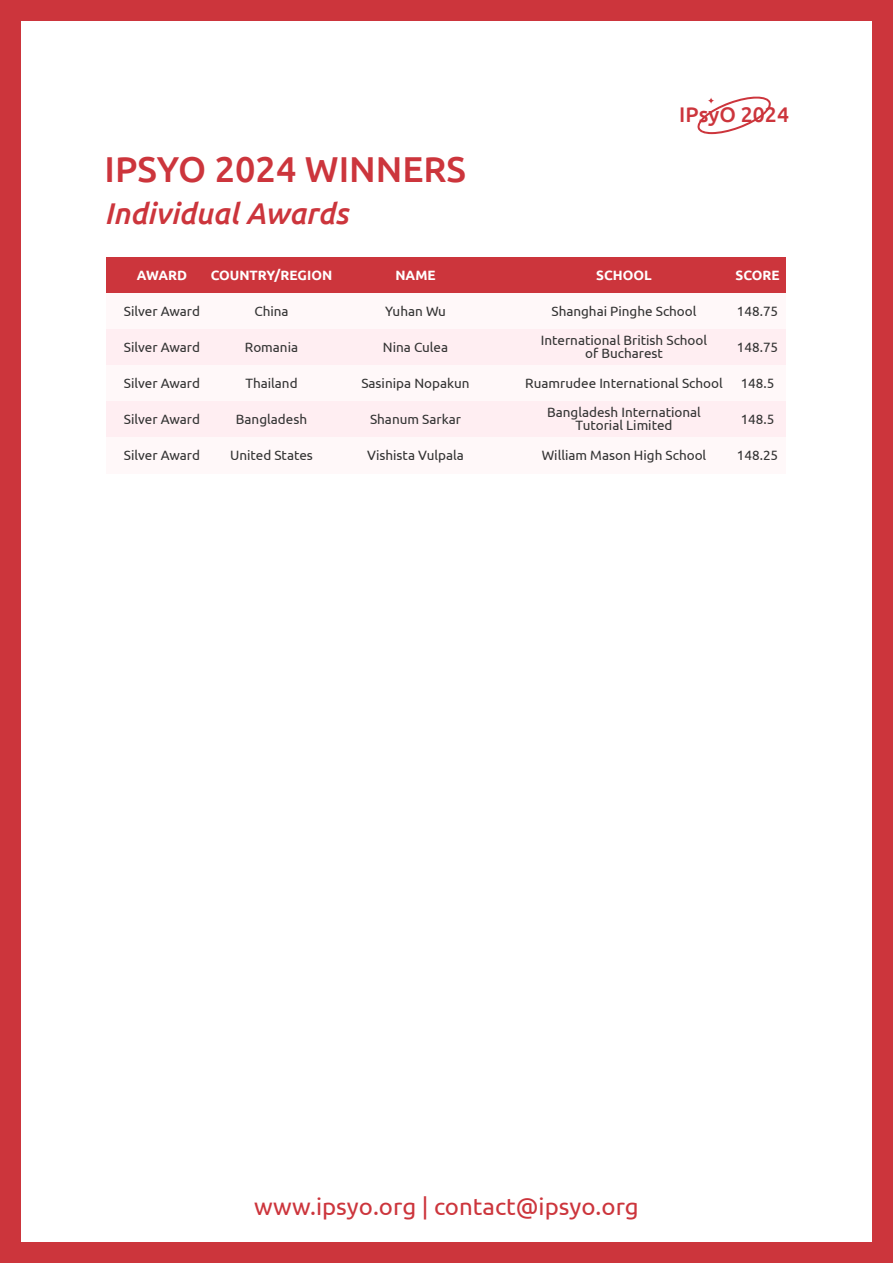
<style>
.page{position:relative;width:893px;height:1263px;background:#cc353c}
.page>*{position:absolute;margin:0;border:0;box-sizing:border-box;transform-origin:0 0}
.t1{font:500 36px "Ubuntu";color:#cc353c}
.t2{font:italic 500 30px "Ubuntu";color:#cc353c}
.t3{font:24px "Ubuntu";color:#cc353c}
.t4{font:500 21.15px "Ubuntu";color:#cc353c}
.t5{font:13.5px/13.5px "Ubuntu";color:#333;text-align:center}
.t6{font:700 13.5px "Ubuntu";color:#fff}
</style>
<div class="page">
<div style="left:21px;top:21px;width:851px;height:1221px;background:#fff"></div>
<svg style="left:697px;top:96px;width:74px;height:38px"></svg>
<svg style="left:707px;top:97px;width:8px;height:7px"></svg>
<div style="left:106px;top:257px;width:680px;height:36px;background:#cc353c"></div>
<div style="left:106px;top:293px;width:680px;height:36px;background:#fff8f9"></div>
<div style="left:106px;top:329px;width:680px;height:36px;background:#ffeef2"></div>
<div style="left:106px;top:365px;width:680px;height:36px;background:#fff8f9"></div>
<div style="left:106px;top:401px;width:680px;height:36px;background:#ffeef2"></div>
<div style="left:106px;top:437px;width:680px;height:36px;background:#fff8f9"></div>
<h1 class="t1" style="left:105px;top:147px;width:363px">IPSYO 2024 WINNERS</h1>
<h2 class="t2" style="left:105px;top:195px;width:245px">Individual Awards</h2>
<p class="t6" style="left:137px;top:267px;width:52px">AWARD</p>
<p class="t5" style="left:124px;top:304px;width:78px">Silver Award</p>
<p class="t5" style="left:124px;top:340px;width:78px">Silver Award</p>
<p class="t5" style="left:124px;top:376px;width:78px">Silver Award</p>
<p class="t5" style="left:124px;top:412px;width:78px">Silver Award</p>
<p class="t5" style="left:124px;top:448px;width:78px">Silver Award</p>
<p class="t6" style="left:211px;top:267px;width:123px">COUNTRY/REGION</p>
<p class="t5" style="left:254px;top:304px;width:36px">China</p>
<p class="t5" style="left:245px;top:340px;width:55px">Romania</p>
<p class="t5" style="left:245px;top:376px;width:54px">Thailand</p>
<p class="t5" style="left:236px;top:412px;width:73px">Bangladesh</p>
<p class="t5" style="left:230px;top:448px;width:84px">United States</p>
<p class="t6" style="left:395px;top:267px;width:42px">NAME</p>
<p class="t5" style="left:385px;top:304px;width:63px">Yuhan Wu</p>
<p class="t5" style="left:383px;top:340px;width:67px">Nina Culea</p>
<p class="t5" style="left:361px;top:376px;width:110px">Sasinipa Nopakun</p>
<p class="t5" style="left:370px;top:412px;width:92px">Shanum Sarkar</p>
<p class="t5" style="left:367px;top:448px;width:98px">Vishista Vulpala</p>
<h3 class="t4" style="left:679px;top:101px;width:111px">IPsyO 2024</h3>
<p class="t6" style="left:596px;top:267px;width:57px">SCHOOL</p>
<p class="t5" style="left:551px;top:304px;width:147px">Shanghai Pinghe School</p>
<p class="t5" style="left:541px;top:333px;width:168px">International British School of Bucharest</p>
<p class="t5" style="left:525px;top:376px;width:199px">Ruamrudee International School</p>
<p class="t5" style="left:547px;top:405px;width:155px">Bangladesh International<br>Tutorial Limited</p>
<p class="t5" style="left:542px;top:448px;width:166px">William Mason High School</p>
<p class="t6" style="left:735px;top:267px;width:46px">SCORE</p>
<p class="t5" style="left:737px;top:304px;width:43px">148.75</p>
<p class="t5" style="left:737px;top:340px;width:43px">148.75</p>
<p class="t5" style="left:741px;top:376px;width:35px">148.5</p>
<p class="t5" style="left:741px;top:412px;width:35px">148.5</p>
<p class="t5" style="left:737px;top:448px;width:43px">148.25</p>
<h3 class="t3" style="left:254px;top:1192px;width:386px">www.ipsyo.org | contact@ipsyo.org</h3>
</div>
